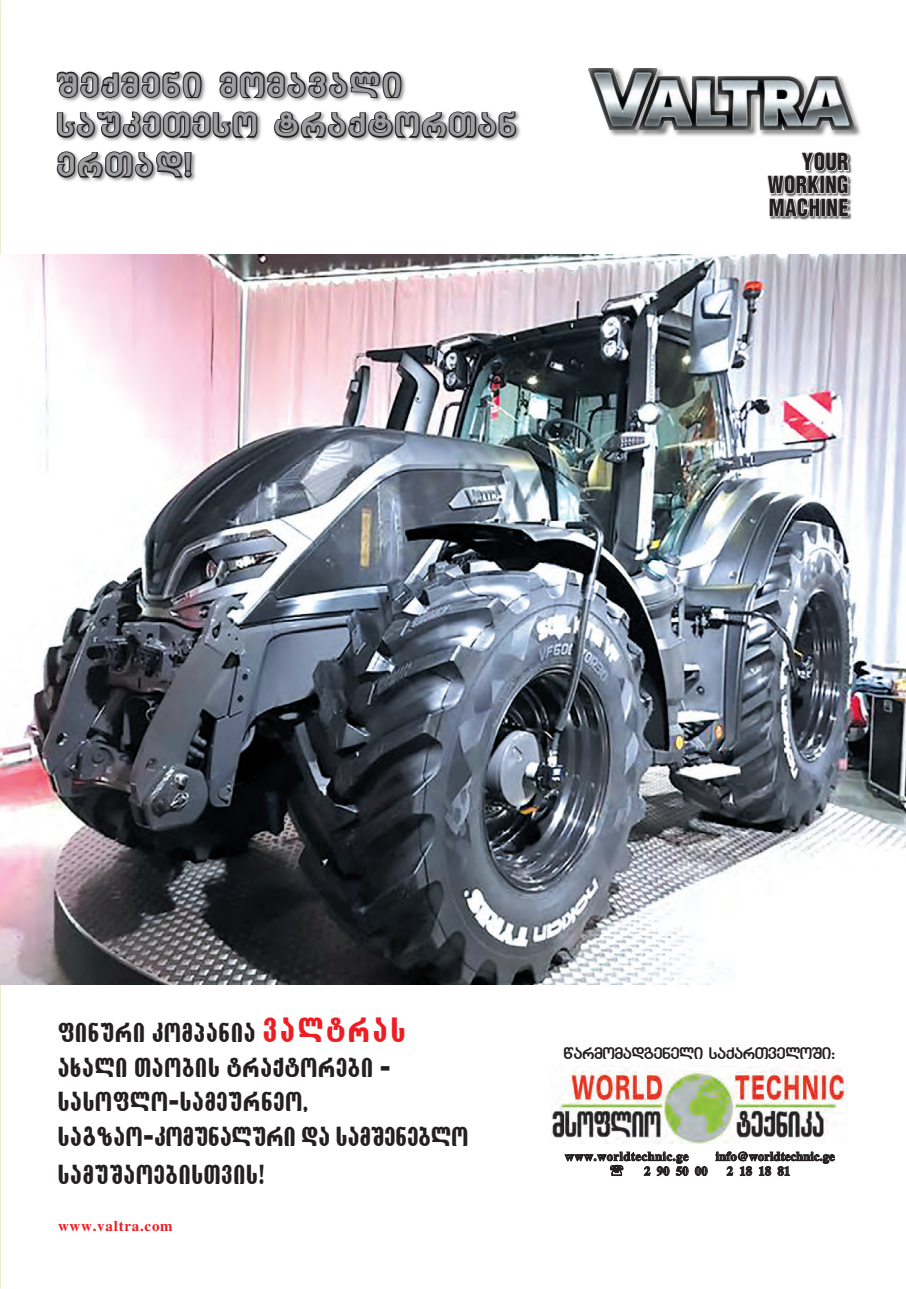
<style>
.page{position:relative;width:906px;height:1289px;background:#fff}
.page>*{position:absolute;margin:0;border:0;box-sizing:border-box;transform-origin:0 0}
.t1{font:700 33px "Kol Kheti Mtavr";letter-spacing:.09em;color:#9d9fa2}
.t2{font:31.65px/38px "Geo Grotesk";letter-spacing:.05em;color:#231f20;scale:.8 1}
.t3{font:22.2px "Ps Balavari M";letter-spacing:.02em;color:#231f20;scale:.89 1}
.t4{font:700 16.5px "Kol Kheti Mtavr";letter-spacing:-.005em;color:#231f20}
.t5{font:700 15px "Ps Lit";letter-spacing:.05em;color:#ee1d23}
.t6{font:700 12.75px "Ps Lit";color:#231f20}
.t7{font:700 12.75px "Ps Lit";letter-spacing:.03em;color:#231f20}
.s1{font-size:40.2px;color:#ee1d23}
</style>
<div class="page">
<img style="left:0;top:255px;width:906px;height:729px">
<svg style="left:53px;top:975px;width:418px;height:10px;background:#3c3d40"></svg>
<img style="left:551px;top:1065px;width:297px;height:78px">
<svg style="left:695px;top:1166px;width:12px;height:9px"></svg>
<svg style="left:715px;top:1151px;width:120px;height:24px"></svg>
<svg style="left:56px;top:71px;width:462px;height:68px"></svg>
<svg style="left:56px;top:151px;width:137px;height:29px;background:#828081"></svg>
<div style="left:767px;top:152px;width:85px;height:68px;background:#231f20;opacity:.75"></div>
<svg style="left:767px;top:152px;width:82px;height:68px"></svg>
<div style="left:579px;top:59px;width:285px;height:80px;background:#fff;opacity:.75"></div>
<div style="left:588px;top:68px;width:267px;height:63px;background:#fff;opacity:.75"></div>
<svg style="left:565px;top:1151px;width:123px;height:24px"></svg>
<p class="t1" style="left:57px;top:72px;width:345px">SEQMENI MOMAVALI</p>
<p class="t1" style="left:57px;top:112px;width:460px">SAUKETESO TRAQTORTAN</p>
<p class="t1" style="left:57px;top:152px;width:135px">ERTAD!</p>
<p class="t3" style="left:802px;top:151px;width:54px">YOUR</p>
<p class="t3" style="left:767px;top:173px;width:92px">WORKING</p>
<p class="t3" style="left:769px;top:196px;width:91px">MACHINE</p>
<p class="t2" style="left:58px;top:1014px;width:436px">FINURI KOMPANIA <span class="s1">VALTRAS</span></p>
<p class="t2" style="left:58px;top:1049px;width:417px">AXALI TAOBIS TRAQTOREBI -</p>
<p class="t2" style="left:58px;top:1083px;width:314px">SASOFLO-SAMEURNEO,</p>
<p class="t2" style="left:58px;top:1118px;width:514px">SAGZAO-KOMUNALURI DA SAMSENEBLO<br>SAMUSAOEBISTVIS!</p>
<p class="t5" style="left:58px;top:1217px;width:116px">www.valtra.com</p>
<p class="t4" style="left:564px;top:1047px;width:272px">WARMOMADGENELI SAQARTVELOSI:</p>
<p class="t7" style="left:565px;top:1149px;width:125px">www.worldtechnic.ge</p>
<p class="t6" style="left:715px;top:1149px;width:121px">info@worldtechnic.ge</p>
<p class="t6" style="left:644px;top:1164px;width:65px">2 90 50 00</p>
<p class="t6" style="left:726px;top:1164px;width:65px">2 18 18 81</p>
</div>
